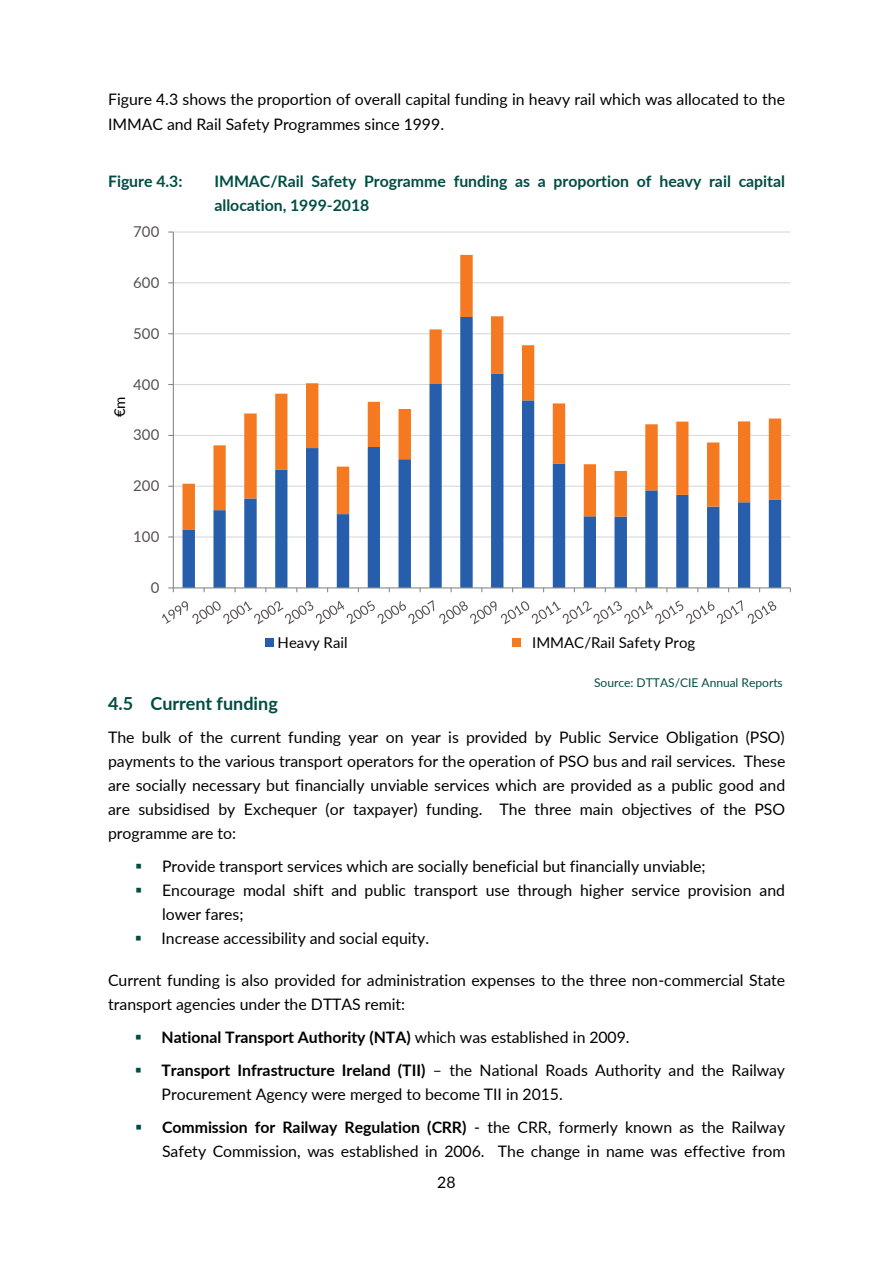
<style>
.page{position:relative;width:893px;height:1263px;background:#fff}
.page>*{position:absolute;margin:0;border:0;box-sizing:border-box;transform-origin:0 0}
.t1{font:700 18px "Lato";color:#004d44}
.t2{font:15.9px/24px "Lato";color:#000}
.t3{font:700 15.9px/24.2px "Lato";color:#004d44}
.t4{font:700 15.9px "Lato";color:#000}
.t5{font:15px "Lato";color:#000}
.t6{font:15px "Lato";letter-spacing:.005em;color:#565152}
.t7{font:12px "Lato";letter-spacing:-.005em;color:#004d44}
.s1{color:#004d44}
.s2{font-weight:400}
.s3{font-weight:700}
</style>
<div class="page">
<hr style="left:173px;top:536px;width:617px;height:1px;background:#d9d9d9">
<hr style="left:173px;top:486px;width:617px;height:1px;background:#d9d9d9">
<hr style="left:173px;top:435px;width:617px;height:1px;background:#d9d9d9">
<hr style="left:173px;top:384px;width:617px;height:1px;background:#d9d9d9">
<hr style="left:173px;top:333px;width:617px;height:1px;background:#d9d9d9">
<hr style="left:173px;top:282px;width:617px;height:1px;background:#d9d9d9">
<hr style="left:173px;top:231px;width:617px;height:2px;background:#d9d9d9">
<svg style="left:183px;top:529px;width:598px;height:58px"></svg>
<svg style="left:183px;top:255px;width:598px;height:274px"></svg>
<hr style="left:173px;top:232px;width:1px;height:356px;background:#868686">
<hr style="left:173px;top:587px;width:617px;height:1px;background:#868686">
<svg style="left:168px;top:587px;width:6px;height:5px"></svg>
<svg style="left:162px;top:600px;width:614px;height:24px"></svg>
<div style="left:266px;top:638px;width:8px;height:9px;background:#265eac"></div>
<div style="left:513px;top:638px;width:8px;height:9px;background:#f47920"></div>
<p class="t2" style="left:108px;top:87px;width:678px">Figure 4.3 shows the proportion of overall capital funding in heavy rail which was allocated to the<br>IMMAC and Rail Safety Programmes since 1999.</p>
<p class="t3" style="left:108px;top:168px;width:76px">Figure 4.3:</p>
<p class="t3" style="left:214px;top:168px;width:572px">IMMAC/Rail Safety Programme funding as a proportion of heavy rail capital allocation, 1999-2018</p>
<p class="t6" style="left:133px;top:222px;width:28px">700</p>
<p class="t6" style="left:133px;top:273px;width:28px">600</p>
<p class="t6" style="left:133px;top:324px;width:28px">500</p>
<p class="t5" style="left:110px;top:417px;width:22px;rotate:-90deg">€m</p>
<p class="t6" style="left:133px;top:375px;width:28px">400</p>
<p class="t6" style="left:133px;top:426px;width:28px">300</p>
<p class="t6" style="left:133px;top:476px;width:28px">200</p>
<p class="t6" style="left:133px;top:527px;width:28px">100</p>
<p class="t6" style="left:151px;top:578px;width:10px">0</p>
<p class="t5" style="left:278px;top:633px;width:72px">Heavy Rail</p>
<p class="t5" style="left:532px;top:633px;width:165px">IMMAC/Rail Safety Prog</p>
<p class="t7" style="left:594px;top:675px;width:190px">Source: DTTAS/CIE Annual Reports</p>
<p class="t1" style="left:108px;top:692px;width:171px">4.5 Current funding</p>
<p class="t2" style="left:108px;top:724px;width:679px;text-align:justify">The bulk of the current funding year on year is provided by Public Service Obligation (PSO) payments to the various transport operators for the operation of PSO bus and rail services. These are socially necessary but financially unviable services which are provided as a public good and are subsidised by Exchequer (or taxpayer) funding. The three main objectives of the PSO programme are to:</p>
<p class="t2" style="left:135px;top:854px;width:572px"><span class="s1">▪</span> Provide transport services which are socially beneficial but financially unviable;</p>
<p class="t2" style="left:162px;top:878px;width:625px;text-indent:-27px"><span class="s1">▪</span> Encourage modal shift and public transport use through higher service provision and lower fares;</p>
<p class="t2" style="left:135px;top:926px;width:296px"><span class="s1">▪</span> Increase accessibility and social equity.</p>
<p class="t2" style="left:108px;top:968px;width:679px">Current funding is also provided for administration expenses to the three non-commercial State transport agencies under the DTTAS remit:</p>
<p class="t4" style="left:135px;top:1027px;width:496px"><span class="s1">▪</span> National Transport Authority (NTA) <span class="s2">which was established in 2009.</span></p>
<p class="t2" style="left:161px;top:1058px;width:625px;text-indent:-27px"><span class="s1">▪</span> <span class="s3">Transport Infrastructure Ireland (TII)</span> – the National Roads Authority and the Railway<br>Procurement Agency were merged to become TII in 2015.</p>
<p class="t2" style="left:135px;top:1115px;width:652px;text-align:right"><span class="s1">▪</span> <span class="s3">Commission for Railway Regulation (CRR)</span> - the CRR, formerly known as the Railway<br>Safety Commission, was established in 2006. The change in name was effective from</p>
<p class="t2" style="left:437px;top:1169px;width:20px">28</p>
</div>
